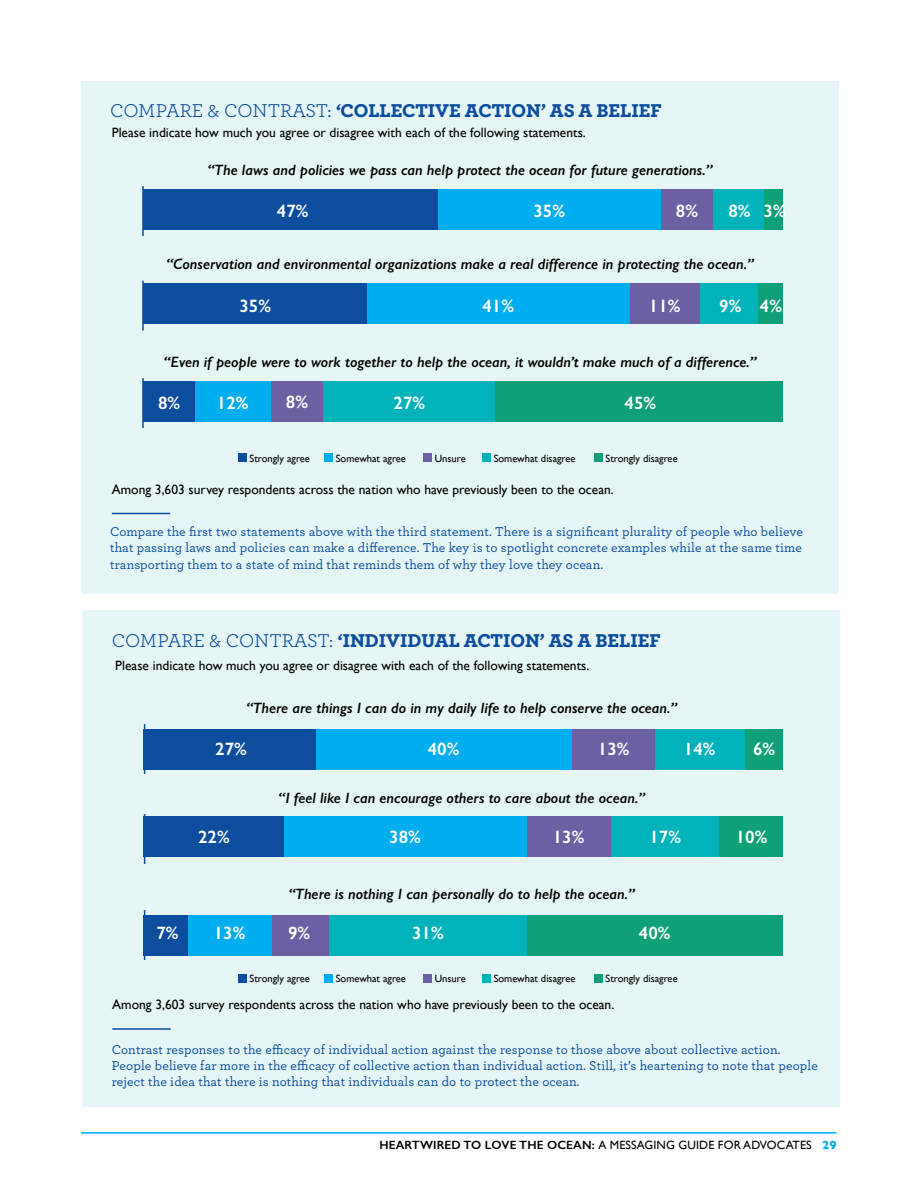
<style>
.page{position:relative;width:918px;height:1188px;background:#fff}
.page>*{position:absolute;margin:0;border:0;box-sizing:border-box;transform-origin:0 0}
.t1{font:900 19.5px "Archer";color:#0b4d9e}
.t2{font:600 18px "Gill Sans";color:#fff}
.t3{font:italic 600 15px "Gill Sans";color:#000}
.t4{font:500 13.5px/16.2px "Archer";letter-spacing:.01em;color:#0b4d9e;text-align:justify}
.t5{font:13.5px "Gill Sans";color:#000}
.t6{font:12px "Gill Sans";letter-spacing:.01em;color:#000}
.t7{font:10.5px "Gill Sans";color:#000}
.s1{font-weight:400}
.s2{font-weight:600}
.s3{font-weight:700;color:#00aeef}
</style>
<div class="page">
<hr style="left:81px;top:1132px;width:756px;height:2px;background:#00aeef">
<div style="left:83px;top:611px;width:757px;height:496px;background:#e6f5f5"></div>
<div style="left:745px;top:729px;width:38px;height:41px;background:#10a077"></div>
<div style="left:655px;top:729px;width:90px;height:41px;background:#00b3ba"></div>
<div style="left:572px;top:729px;width:83px;height:41px;background:#6c5fa2"></div>
<div style="left:316px;top:729px;width:256px;height:41px;background:#00aeef"></div>
<div style="left:143px;top:729px;width:173px;height:41px;background:#0c4d9e"></div>
<div style="left:719px;top:817px;width:64px;height:40px;background:#10a077"></div>
<div style="left:610px;top:817px;width:109px;height:40px;background:#00b3ba"></div>
<div style="left:527px;top:817px;width:83px;height:40px;background:#6c5fa2"></div>
<div style="left:284px;top:817px;width:243px;height:40px;background:#00aeef"></div>
<div style="left:143px;top:817px;width:141px;height:40px;background:#0c4d9e"></div>
<div style="left:527px;top:915px;width:256px;height:40px;background:#10a077"></div>
<div style="left:329px;top:915px;width:198px;height:40px;background:#00b3ba"></div>
<div style="left:271px;top:915px;width:58px;height:40px;background:#6c5fa2"></div>
<div style="left:188px;top:915px;width:83px;height:40px;background:#00aeef"></div>
<div style="left:143px;top:915px;width:45px;height:40px;background:#0c4d9e"></div>
<div style="left:81px;top:81px;width:757px;height:513px;background:#e6f5f5"></div>
<div style="left:764px;top:189px;width:19px;height:41px;background:#10a077"></div>
<div style="left:713px;top:189px;width:51px;height:41px;background:#00b3ba"></div>
<div style="left:661px;top:189px;width:52px;height:41px;background:#6c5fa2"></div>
<div style="left:437px;top:189px;width:224px;height:41px;background:#00aeef"></div>
<div style="left:143px;top:189px;width:294px;height:41px;background:#0c4d9e"></div>
<div style="left:757px;top:284px;width:26px;height:40px;background:#10a077"></div>
<div style="left:700px;top:284px;width:57px;height:40px;background:#00b3ba"></div>
<div style="left:629px;top:284px;width:71px;height:40px;background:#6c5fa2"></div>
<div style="left:367px;top:284px;width:262px;height:40px;background:#00aeef"></div>
<div style="left:143px;top:284px;width:224px;height:40px;background:#0c4d9e"></div>
<div style="left:495px;top:381px;width:288px;height:41px;background:#10a077"></div>
<div style="left:322px;top:381px;width:173px;height:41px;background:#00b3ba"></div>
<div style="left:271px;top:381px;width:51px;height:41px;background:#6c5fa2"></div>
<div style="left:194px;top:381px;width:77px;height:41px;background:#00aeef"></div>
<div style="left:143px;top:381px;width:51px;height:41px;background:#0c4d9e"></div>
<hr style="left:112px;top:513px;width:58px;height:1px;background:#0b4d9e">
<hr style="left:112px;top:1028px;width:59px;height:2px;background:#0b4d9e">
<hr style="left:142px;top:186px;width:2px;height:50px;background:#0b4d9e">
<hr style="left:144px;top:724px;width:1px;height:50px;background:#0b4d9e">
<hr style="left:144px;top:814px;width:1px;height:50px;background:#0b4d9e">
<hr style="left:144px;top:910px;width:1px;height:50px;background:#0b4d9e">
<div style="left:238px;top:454px;width:9px;height:8px;background:#0b4d9e"></div>
<div style="left:324px;top:454px;width:9px;height:8px;background:#00aeef"></div>
<div style="left:423px;top:454px;width:9px;height:8px;background:#6c5fa2"></div>
<div style="left:482px;top:454px;width:9px;height:8px;background:#00b3ba"></div>
<div style="left:594px;top:454px;width:9px;height:8px;background:#10a077"></div>
<div style="left:238px;top:974px;width:9px;height:9px;background:#0b4d9e"></div>
<div style="left:324px;top:974px;width:9px;height:9px;background:#00aeef"></div>
<div style="left:423px;top:974px;width:9px;height:9px;background:#6c5fa2"></div>
<div style="left:482px;top:974px;width:9px;height:9px;background:#00b3ba"></div>
<div style="left:594px;top:974px;width:9px;height:9px;background:#10a077"></div>
<hr style="left:142px;top:281px;width:2px;height:50px;background:#0b4d9e">
<hr style="left:142px;top:378px;width:2px;height:50px;background:#0b4d9e">
<h1 class="t1" style="left:110px;top:95px;width:553px"><span class="s1">COMPARE &amp; CONTRAST:</span> ‘COLLECTIVE ACTION’ AS A BELIEF</h1>
<p class="t5" style="left:112px;top:125px;width:476px">Please indicate how much you agree or disagree with each of the following statements.</p>
<p class="t3" style="left:208px;top:161px;width:506px">“The laws and policies we pass can help protect the ocean for future generations.”</p>
<h2 class="t2" style="left:277px;top:200px;width:33px">47%</h2>
<h2 class="t2" style="left:533px;top:200px;width:33px">35%</h2>
<h2 class="t2" style="left:676px;top:200px;width:24px">8%</h2>
<h2 class="t2" style="left:728px;top:200px;width:24px">8%</h2>
<h2 class="t2" style="left:764px;top:200px;width:24px">3%</h2>
<p class="t3" style="left:167px;top:255px;width:589px">“Conservation and environmental organizations make a real difference in protecting the ocean.”</p>
<h2 class="t2" style="left:239px;top:295px;width:33px">35%</h2>
<h2 class="t2" style="left:482px;top:295px;width:33px">41%</h2>
<h2 class="t2" style="left:649px;top:295px;width:33px">11%</h2>
<h2 class="t2" style="left:719px;top:295px;width:64px">9% 4%</h2>
<p class="t3" style="left:164px;top:353px;width:594px">“Even if people were to work together to help the ocean, it wouldn’t make much of a difference.”</p>
<h2 class="t2" style="left:158px;top:392px;width:24px">8%</h2>
<h2 class="t2" style="left:217px;top:392px;width:33px">12%</h2>
<h2 class="t2" style="left:286px;top:391px;width:24px">8%</h2>
<h2 class="t2" style="left:394px;top:392px;width:33px">27%</h2>
<h2 class="t2" style="left:625px;top:392px;width:33px">45%</h2>
<p class="t7" style="left:250px;top:452px;width:62px">Strongly agree</p>
<p class="t7" style="left:336px;top:452px;width:72px">Somewhat agree</p>
<p class="t7" style="left:435px;top:452px;width:32px">Unsure</p>
<p class="t7" style="left:494px;top:452px;width:83px">Somewhat disagree</p>
<p class="t7" style="left:606px;top:452px;width:74px">Strongly disagree</p>
<p class="t5" style="left:112px;top:481px;width:504px">Among 3,603 survey respondents across the nation who have previously been to the ocean.</p>
<p class="t4" style="left:110px;top:523px;width:694px">Compare the first two statements above with the third statement. There is a significant plurality of people who believe that passing laws and policies can make a difference. The key is to spotlight concrete examples while at the same time transporting them to a state of mind that reminds them of why they love they ocean.</p>
<h1 class="t1" style="left:112px;top:625px;width:550px"><span class="s1">COMPARE &amp; CONTRAST:</span> ‘INDIVIDUAL ACTION’ AS A BELIEF</h1>
<p class="t5" style="left:115px;top:658px;width:476px">Please indicate how much you agree or disagree with each of the following statements.</p>
<p class="t3" style="left:246px;top:699px;width:432px">“There are things I can do in my daily life to help conserve the ocean.”</p>
<h2 class="t2" style="left:215px;top:738px;width:33px">27%</h2>
<h2 class="t2" style="left:428px;top:738px;width:33px">40%</h2>
<h2 class="t2" style="left:598px;top:738px;width:33px">13%</h2>
<h2 class="t2" style="left:684px;top:738px;width:33px">14%</h2>
<h2 class="t2" style="left:753px;top:738px;width:24px">6%</h2>
<p class="t3" style="left:279px;top:789px;width:368px">“I feel like I can encourage others to care about the ocean.”</p>
<h2 class="t2" style="left:198px;top:826px;width:33px">22%</h2>
<h2 class="t2" style="left:389px;top:826px;width:33px">38%</h2>
<h2 class="t2" style="left:553px;top:826px;width:33px">13%</h2>
<h2 class="t2" style="left:649px;top:826px;width:33px">17%</h2>
<h2 class="t2" style="left:736px;top:826px;width:33px">10%</h2>
<p class="t3" style="left:289px;top:885px;width:347px">“There is nothing I can personally do to help the ocean.”</p>
<h2 class="t2" style="left:156px;top:922px;width:24px">7%</h2>
<h2 class="t2" style="left:214px;top:922px;width:33px">13%</h2>
<h2 class="t2" style="left:288px;top:922px;width:24px">9%</h2>
<h2 class="t2" style="left:412px;top:922px;width:33px">31%</h2>
<h2 class="t2" style="left:639px;top:922px;width:33px">40%</h2>
<p class="t7" style="left:250px;top:973px;width:62px">Strongly agree</p>
<p class="t7" style="left:336px;top:973px;width:72px">Somewhat agree</p>
<p class="t7" style="left:435px;top:973px;width:32px">Unsure</p>
<p class="t7" style="left:494px;top:973px;width:83px">Somewhat disagree</p>
<p class="t7" style="left:606px;top:973px;width:74px">Strongly disagree</p>
<p class="t5" style="left:112px;top:997px;width:504px">Among 3,603 survey respondents across the nation who have previously been to the ocean.</p>
<p class="t4" style="left:112px;top:1041px;width:708px;text-align:left">Contrast responses to the efficacy of individual action against the response to those above about collective action.<br>People believe far more in the efficacy of collective action than individual action. Still, it’s heartening to note that people reject the idea that there is nothing that individuals can do to protect the ocean.</p>
<p class="t6" style="left:379px;top:1138px;width:459px"><span class="s2">HEARTWIRED TO LOVE THE OCEAN:</span> A MESSAGING GUIDE FOR ADVOCATES <span class="s3">29</span></p>
</div>
